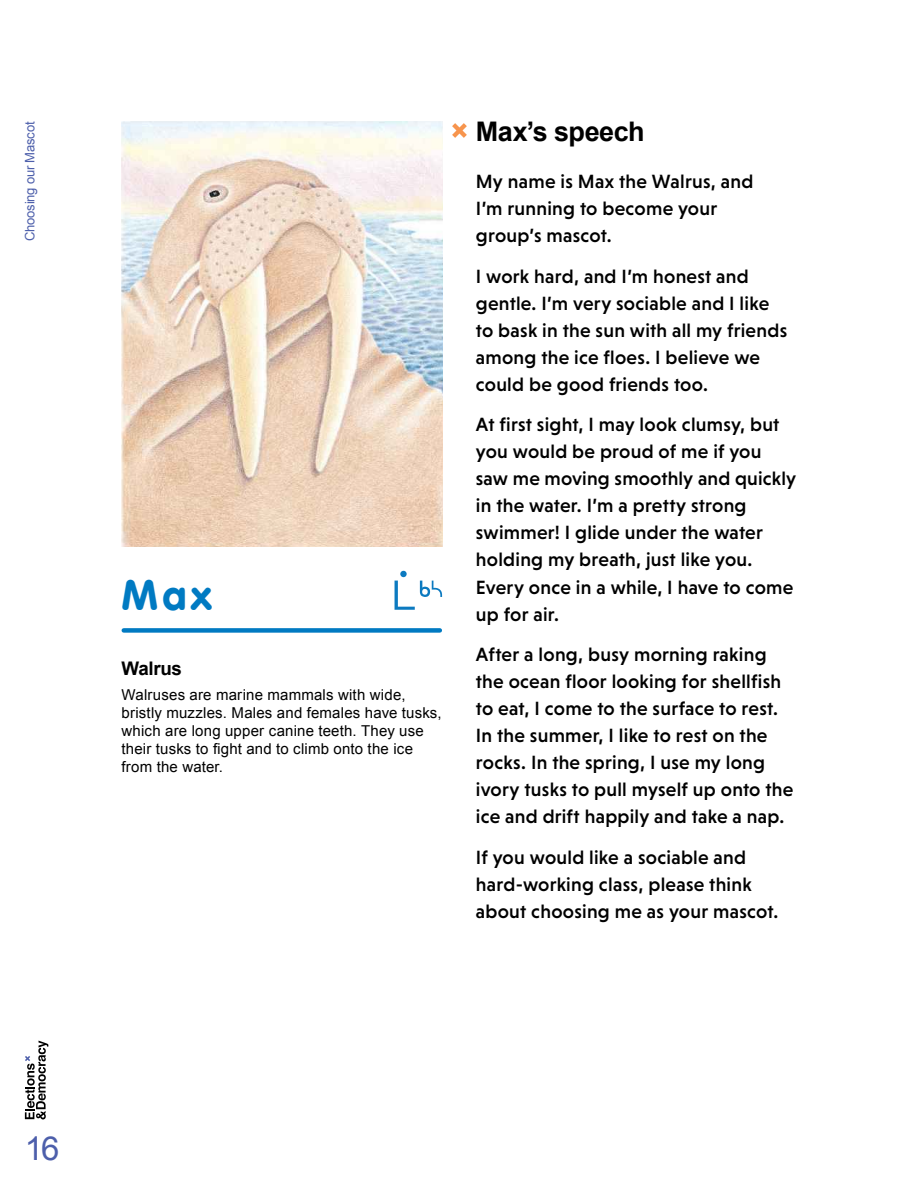
<style>
.page{position:relative;width:918px;height:1188px;background:#fff}
.page>*{position:absolute;margin:0;border:0;box-sizing:border-box;transform-origin:0 0}
.t1{font:42.15px "VAG Rounded Bold";color:#007ac2}
.t2{font:33px "Arial";color:#4d5fab}
.t3{font:700 27px "Arial";letter-spacing:-.015em;color:#000}
.t4{font:500 19.5px/27px "Niveau Grotesk";letter-spacing:.015em;color:#000}
.t5{font:700 18.75px "Arial";letter-spacing:-.02em;color:#000}
.t6{font:15px/18px "Arial";letter-spacing:.01em;color:#000}
.t7{font:13.05px "Arial";letter-spacing:-.015em;color:#4d5fab}
</style>
<div class="page">
<svg style="left:25px;top:1041px;width:23px;height:78px"></svg>
<svg style="left:452px;top:123px;width:15px;height:15px"></svg>
<div style="left:124px;top:628px;width:316px;height:5px;background:#007ac2"></div>
<img style="left:122px;top:122px;width:320px;height:425px">
<svg style="left:395px;top:571px;width:47px;height:39px"></svg>
<p class="t7" style="left:21px;top:241px;width:121px;rotate:-90deg">Choosing our Mascot</p>
<h3 class="t3" style="left:476px;top:114px;width:170px">Max’s speech</h3>
<p class="t4" style="left:476px;top:168px;width:279px">My name is Max the Walrus, and<br>I’m running to become your group’s mascot.</p>
<p class="t4" style="left:476px;top:263px;width:313px">I work hard, and I’m honest and gentle. I’m very sociable and I like to bask in the sun with all my friends among the ice floes. I believe we could be good friends too.</p>
<p class="t4" style="left:476px;top:411px;width:322px">At first sight, I may look clumsy, but you would be proud of me if you saw me moving smoothly and quickly in the water. I’m a pretty strong swimmer! I glide under the water holding my breath, just like you.<br>Every once in a while, I have to come up for air.</p>
<p class="t4" style="left:476px;top:641px;width:319px">After a long, busy morning raking the ocean floor looking for shellfish to eat, I come to the surface to rest.<br>In the summer, I like to rest on the rocks. In the spring, I use my long ivory tusks to pull myself up onto the ice and drift happily and take a nap.</p>
<p class="t4" style="left:476px;top:843px;width:304px">If you would like a sociable and hard-working class, please think about choosing me as your mascot.</p>
<h1 class="t1" style="left:122px;top:570px;width:92px">Max</h1>
<p class="t5" style="left:122px;top:656px;width:62px">Walrus</p>
<p class="t6" style="left:122px;top:685px;width:322px">Walruses are marine mammals with wide, bristly muzzles. Males and females have tusks, which are long upper canine teeth. They use their tusks to fight and to climb onto the ice from the water.</p>
<h2 class="t2" style="left:25px;top:1127px;width:36px">16</h2>
</div>
